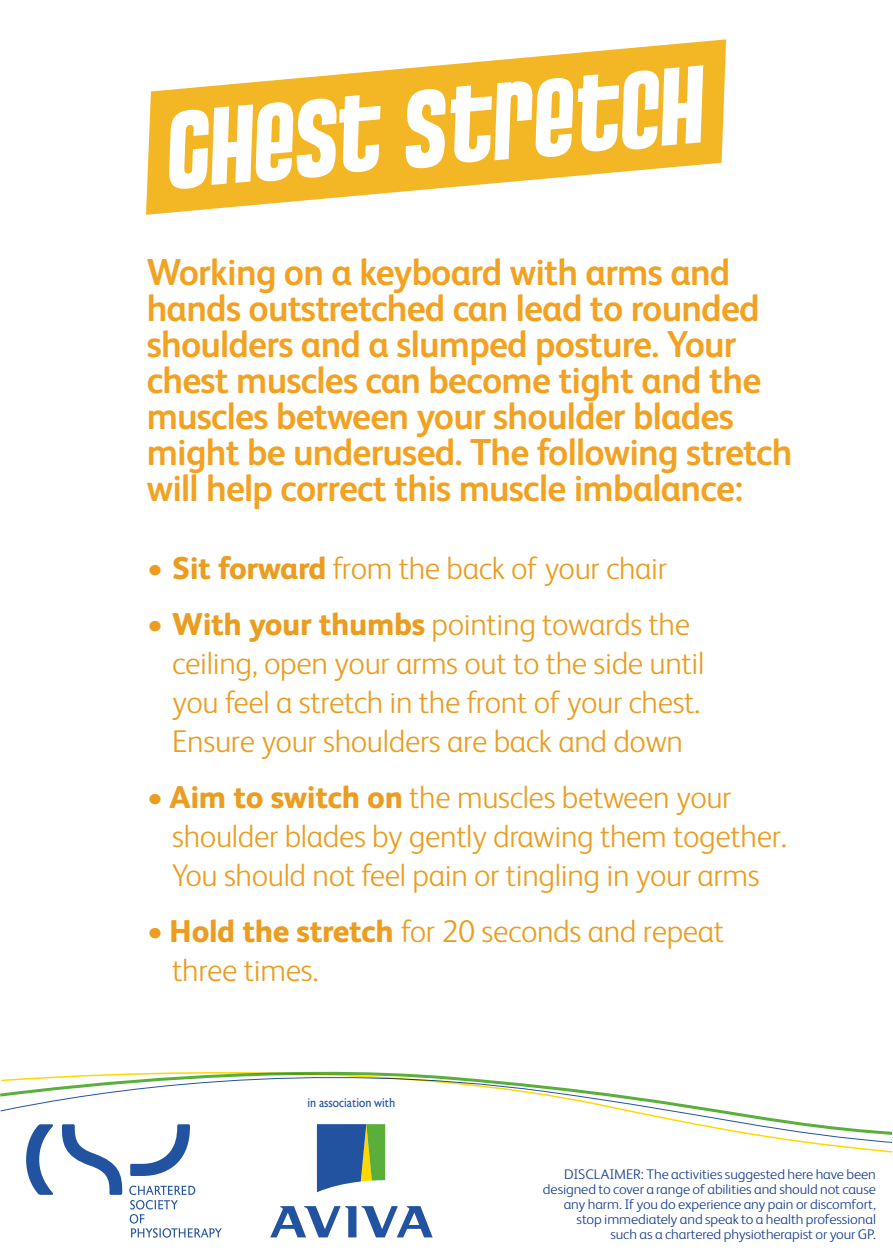
<style>
.page{position:relative;width:893px;height:1259px;background:#fff}
.page>*{position:absolute;margin:0;border:0;box-sizing:border-box;transform-origin:0 0}
.t1{font:115.2px "Pussycat Snickers";color:#fff;scale:1.06 1}
.t2{font:700 37.5px/36px "FS Albert";letter-spacing:-.02em;color:#f2a223}
.t3{font:300 31.5px/39px "FS Albert";letter-spacing:-.01em;color:#ea9d20}
.t4{font:300 14.1px/15px "FS Albert";letter-spacing:-.005em;color:#163d8e;text-align:right;scale:1.05 1}
.t5{font:condensed 12.9px "CSP Astoria";color:#2253a0}
.s1{font-weight:700;font-size:33px}
.s2{font-weight:800}
</style>
<div class="page">
<svg style="left:0;top:1071px;width:892px;height:89px"></svg>
<div style="left:0;top:1115px;width:115px;height:98px;background:#fff"></div>
<div style="left:778px;top:1016px;width:115px;height:98px;background:#fff"></div>
<svg style="left:317px;top:1124px;width:68px;height:68px;background:#56828d"></svg>
<svg style="left:270px;top:1206px;width:163px;height:31px"></svg>
<svg style="left:129px;top:1185px;width:93px;height:52px"></svg>
<svg style="left:130px;top:1124px;width:60px;height:52px"></svg>
<svg style="left:61px;top:1124px;width:62px;height:70px"></svg>
<svg style="left:26px;top:1124px;width:27px;height:70px"></svg>
<svg style="left:146px;top:39px;width:580px;height:176px;fill:#f3b624"></svg>
<h1 class="t1" style="left:155px;top:88px;width:510px;rotate:-5deg">Chest stretch</h1>
<p class="t2" style="left:147px;top:253px;width:647px">Working on a keyboard with arms and hands outstretched can lead to rounded shoulders and a slumped posture. Your chest muscles can become tight and the muscles between your shoulder blades might be underused. The following stretch will help correct this muscle imbalance:</p>
<p class="t3" style="left:147px;top:547px;width:522px"><span class="s1">•</span> <span class="s2">Sit forward</span> from the back of your chair</p>
<p class="t3" style="left:172px;top:603px;width:534px;text-indent:-26px"><span class="s1">•</span> <span class="s2">With your thumbs</span> pointing towards the ceiling, open your arms out to the side until you feel a stretch in the front of your chest.<br>Ensure your shoulders are back and down</p>
<p class="t3" style="left:172px;top:776px;width:616px;text-indent:-26px"><span class="s1">•</span> <span class="s2">Aim to switch on</span> the muscles between your shoulder blades by gently drawing them together.<br>You should not feel pain or tingling in your arms</p>
<p class="t3" style="left:172px;top:910px;width:554px;text-indent:-26px"><span class="s1">•</span> <span class="s2">Hold the stretch</span> for 20 seconds and repeat three times.</p>
<p class="t5" style="left:307px;top:1095px;width:90px">in association with</p>
<p class="t4" style="left:543px;top:1166px;width:319px">DISCLAIMER: The activities suggested here have been designed to cover a range of abilities and should not cause any harm. If you do experience any pain or discomfort, stop immediately and speak to a health professional<br>such as a chartered physiotherapist or your GP.</p>
</div>
